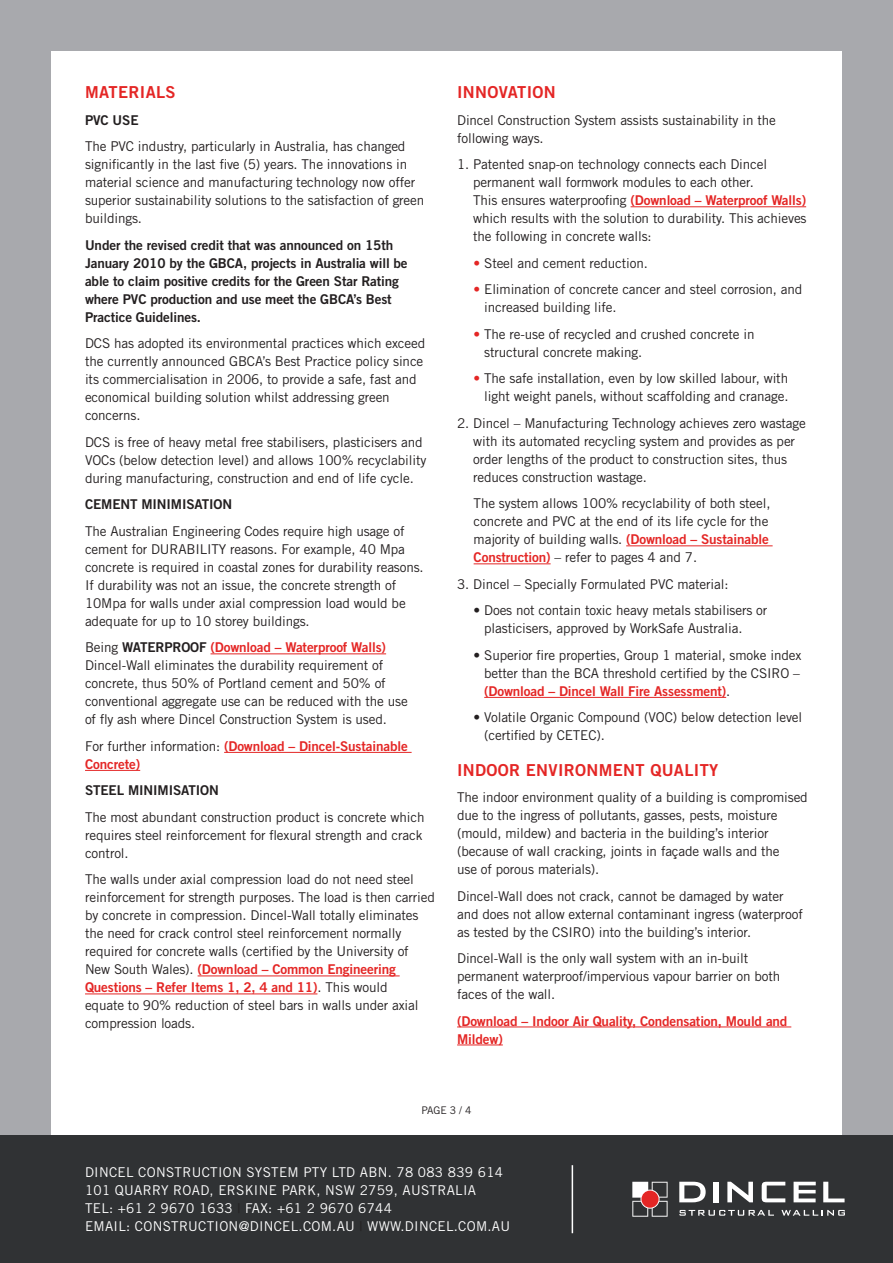
<style>
.page{position:relative;width:893px;height:1263px;background:#a8a9ad}
.page>*{position:absolute;margin:0;border:0;box-sizing:border-box;transform-origin:0 0}
.t1{font:16.5px "Trade Gothic Bold Two";letter-spacing:.02em;color:#e42625}
.t2{font:13.5px/18px "Trade Gothic";letter-spacing:-.01em;color:#231f20}
.t3{font:13.5px/18px "Trade Gothic Bold Two";letter-spacing:-.01em;color:#e42625}
.t4{font:13.5px/18px "Trade Gothic Bold Two";letter-spacing:-.01em;color:#231f20}
.t5{font:13.5px/18px "Trade Gothic";letter-spacing:.02em;color:#fff}
.t6{font:10.5px "Trade Gothic";color:#231f20}
.s1{font-family:"Trade Gothic";color:#231f20}
.s2{color:#231f20}
.s3{color:#e42625}
.s4{font-family:"Trade Gothic Bold Two";color:#e42625}
</style>
<div class="page">
<div style="left:51px;top:51px;width:791px;height:1212px;background:#fff"></div>
<hr style="left:211px;top:653px;width:175px;height:1px;background:#e42625">
<hr style="left:224px;top:752px;width:188px;height:1px;background:#e42625">
<hr style="left:85px;top:770px;width:55px;height:1px;background:#e42625">
<hr style="left:198px;top:975px;width:202px;height:1px;background:#e42625">
<hr style="left:85px;top:993px;width:232px;height:1px;background:#e42625">
<hr style="left:631px;top:206px;width:175px;height:1px;background:#e42625">
<hr style="left:626px;top:545px;width:147px;height:1px;background:#e42625">
<hr style="left:474px;top:563px;width:77px;height:1px;background:#e42625">
<hr style="left:484px;top:697px;width:242px;height:1px;background:#e42625">
<hr style="left:457px;top:1026px;width:334px;height:1px;background:#e42625">
<hr style="left:457px;top:1044px;width:46px;height:1px;background:#e42625">
<div style="left:0;top:1135px;width:893px;height:128px;background:#303234"></div>
<svg style="left:679px;top:1182px;width:27px;height:20px"></svg>
<div style="left:713px;top:1182px;width:5px;height:20px;background:#fff"></div>
<svg style="left:727px;top:1182px;width:26px;height:20px"></svg>
<svg style="left:762px;top:1182px;width:23px;height:20px"></svg>
<svg style="left:794px;top:1182px;width:22px;height:20px"></svg>
<svg style="left:823px;top:1182px;width:21px;height:20px"></svg>
<svg style="left:632px;top:1182px;width:36px;height:35px"></svg>
<div style="left:641px;top:1190px;width:18px;height:18px;background:#e42625;border-radius:50%"></div>
<svg style="left:679px;top:1210px;width:95px;height:6px"></svg>
<svg style="left:781px;top:1210px;width:64px;height:6px"></svg>
<hr style="left:572px;top:1165px;width:1px;height:68px;background:#fff">
<p class="t1" style="left:85px;top:82px;width:92px">MATERIALS</p>
<p class="t4" style="left:85px;top:111px;width:55px">PVC USE</p>
<p class="t2" style="left:85px;top:137px;width:341px">The PVC industry, particularly in Australia, has changed significantly in the last five (5) years. The innovations in material science and manufacturing technology now offer superior sustainability solutions to the satisfaction of green buildings.</p>
<p class="t4" style="left:85px;top:236px;width:324px">Under the revised credit that was announced on 15th January 2010 by the GBCA, projects in Australia will be able to claim positive credits for the Green Star Rating where PVC production and use meet the GBCA’s Best Practice Guidelines.</p>
<p class="t2" style="left:85px;top:334px;width:342px">DCS has adopted its environmental practices which exceed the currently announced GBCA’s Best Practice policy since its commercialisation in 2006, to provide a safe, fast and economical building solution whilst addressing green concerns.</p>
<p class="t2" style="left:85px;top:433px;width:343px">DCS is free of heavy metal free stabilisers, plasticisers and<br>VOCs (below detection level) and allows 100% recyclability during manufacturing, construction and end of life cycle.</p>
<p class="t4" style="left:85px;top:495px;width:149px">CEMENT MINIMISATION</p>
<p class="t2" style="left:85px;top:522px;width:340px">The Australian Engineering Codes require high usage of cement for DURABILITY reasons. For example, 40 Mpa concrete is required in coastal zones for durability reasons.<br>If durability was not an issue, the concrete strength of 10Mpa for walls under axial compression load would be adequate for up to 10 storey buildings.</p>
<p class="t3" style="left:85px;top:638px;width:303px"><span class="s1">Being</span> <span class="s2">WATERPROOF</span> (Download – Waterproof Walls)</p>
<p class="t2" style="left:85px;top:656px;width:324px">Dincel-Wall eliminates the durability requirement of concrete, thus 50% of Portland cement and 50% of conventional aggregate use can be reduced with the use of fly ash where Dincel Construction System is used.</p>
<p class="t3" style="left:85px;top:737px;width:324px"><span class="s1">For further information:</span> (Download – Dincel-Sustainable<br>Concrete)</p>
<p class="t4" style="left:85px;top:781px;width:135px">STEEL MINIMISATION</p>
<p class="t2" style="left:85px;top:808px;width:341px">The most abundant construction product is concrete which requires steel reinforcement for flexural strength and crack control.</p>
<p class="t2" style="left:85px;top:870px;width:351px">The walls under axial compression load do not need steel reinforcement for strength purposes. The load is then carried by concrete in compression. Dincel-Wall totally eliminates the need for crack control steel reinforcement normally required for concrete walls (certified by the University of</p>
<p class="t3" style="left:85px;top:960px;width:312px"><span class="s1">New South Wales).</span> (Download – Common Engineering<br>Questions – Refer Items 1, 2, 4 and 11)<span class="s1">. This would</span></p>
<p class="t2" style="left:85px;top:996px;width:335px">equate to 90% reduction of steel bars in walls under axial compression loads.</p>
<p class="t1" style="left:457px;top:82px;width:100px">INNOVATION</p>
<p class="t2" style="left:457px;top:111px;width:320px">Dincel Construction System assists sustainability in the following ways.</p>
<p class="t2" style="left:457px;top:155px;width:312px;text-align:center">1. Patented snap-on technology connects each Dincel permanent wall formwork modules to each other.</p>
<p class="t3" style="left:473px;top:191px;width:334px"><span class="s1">This ensures waterproofing</span> (Download – Waterproof Walls)</p>
<p class="t2" style="left:473px;top:209px;width:335px">which results with the solution to durability. This achieves the following in concrete walls:</p>
<p class="t2" style="left:474px;top:254px;width:176px"><span class="s3">•</span> Steel and cement reduction.</p>
<p class="t2" style="left:484px;top:280px;width:320px;text-indent:-11px"><span class="s3">•</span> Elimination of concrete cancer and steel corrosion, and increased building life.</p>
<p class="t2" style="left:484px;top:325px;width:272px;text-indent:-11px"><span class="s3">•</span> The re-use of recycled and crushed concrete in structural concrete making.</p>
<p class="t2" style="left:474px;top:369px;width:316px;text-align:right"><span class="s3">•</span> The safe installation, even by low skilled labour, with light weight panels, without scaffolding and cranage.</p>
<p class="t2" style="left:473px;top:414px;width:334px;text-indent:-16px">2. Dincel – Manufacturing Technology achieves zero wastage with its automated recycling system and provides as per order lengths of the product to construction sites, thus reduces construction wastage.</p>
<p class="t2" style="left:474px;top:494px;width:298px">The system allows 100% recyclability of both steel, concrete and PVC at the end of its life cycle for the majority of building walls. <span class="s4">(Download – Sustainable Construction)</span> – refer to pages 4 and 7.</p>
<p class="t2" style="left:457px;top:575px;width:273px">3. Dincel – Specially Formulated PVC material:</p>
<p class="t2" style="left:484px;top:601px;width:285px;text-indent:-11px">• Does not contain toxic heavy metals stabilisers or plasticisers, approved by WorkSafe Australia.</p>
<p class="t2" style="left:474px;top:646px;width:329px;text-align:right">• Superior fire properties, Group 1 material, smoke index better than the BCA threshold certified by the CSIRO –</p>
<p class="t3" style="left:484px;top:682px;width:248px">(Download – Dincel Wall Fire Assessment)<span class="s1">.</span></p>
<p class="t2" style="left:484px;top:708px;width:319px;text-indent:-11px">• Volatile Organic Compound (VOC) below detection level (certified by CETEC).</p>
<p class="t1" style="left:457px;top:759px;width:263px">INDOOR ENVIRONMENT QUALITY</p>
<p class="t2" style="left:457px;top:788px;width:352px">The indoor environment quality of a building is compromised due to the ingress of pollutants, gasses, pests, moisture (mould, mildew) and bacteria in the building’s interior (because of wall cracking, joints in façade walls and the<br>use of porous materials).</p>
<p class="t2" style="left:457px;top:886px;width:347px">Dincel-Wall does not crack, cannot be damaged by water and does not allow external contaminant ingress (waterproof as tested by the CSIRO) into the building’s interior.</p>
<p class="t2" style="left:457px;top:949px;width:325px">Dincel-Wall is the only wall system with an in-built permanent waterproof/impervious vapour barrier on both faces of the wall.</p>
<p class="t3" style="left:457px;top:1011px;width:332px">(Download – Indoor Air Quality, Condensation, Mould and<br>Mildew)</p>
<p class="t6" style="left:421px;top:1104px;width:52px">PAGE 3 / 4</p>
<p class="t5" style="left:85px;top:1163px;width:427px">DINCEL CONSTRUCTION SYSTEM PTY LTD ABN. 78 083 839 614<br>101 QUARRY ROAD, ERSKINE PARK, NSW 2759, AUSTRALIA<br>TEL: +61 2 9670 1633 <span class="s2">|</span> FAX: +61 2 9670 6744<br>EMAIL: CONSTRUCTION@DINCEL.COM.AU <span class="s2">|</span> WWW.DINCEL.COM.AU</p>
</div>
